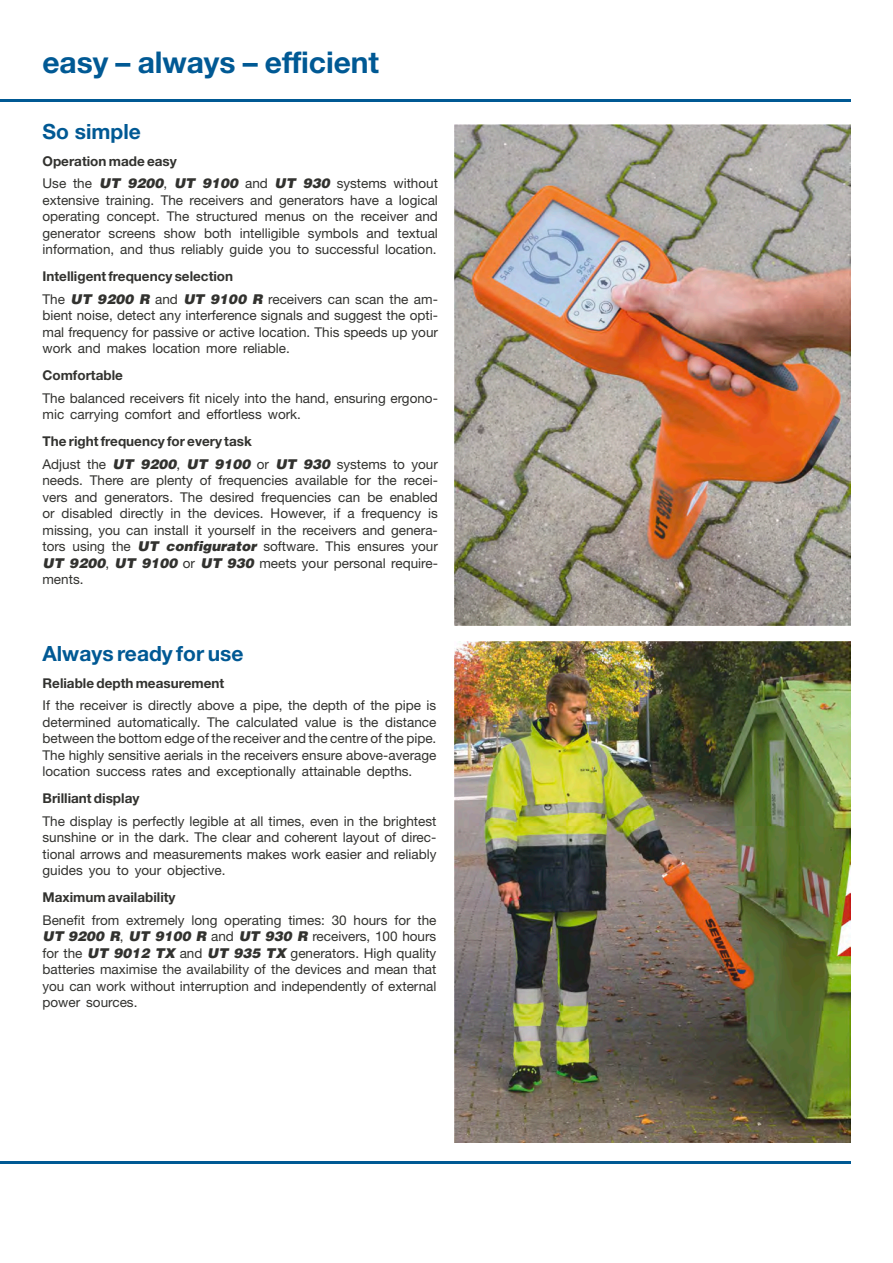
<style>
.page{position:relative;width:893px;height:1263px;background:#fff}
.page>*{position:absolute;margin:0;border:0;box-sizing:border-box;transform-origin:0 0}
.t1{font:700 30px "Helvetica Neue LT";letter-spacing:-.005em;color:#005994}
.t2{font:700 21px "Helvetica Neue LT";color:#005994}
.t3{font:13.5px/16.5px "Helvetica Neue LT";color:#32322f;text-align:justify}
.t4{font:700 13.5px/22.5px "Helvetica Neue LT";color:#32322f}
.s1{font-weight:700}
.s2{font-family:"Airbus Special"}
.s3{font-weight:400}
.s4{font-family:"Airbus Special";font-weight:400}
</style>
<div class="page">
<hr style="left:0;top:1161px;width:851px;height:2px;background:#005994">
<hr style="left:0;top:100px;width:851px;height:2px;background:#005994">
<img style="left:455px;top:124px;width:396px;height:501px">
<img style="left:455px;top:641px;width:396px;height:501px">
<h1 class="t1" style="left:43px;top:52px;width:338px">easy – always – efficient</h1>
<h2 class="t2" style="left:43px;top:124px;width:100px">So simple</h2>
<p class="t3" style="left:43px;top:151px;width:397px;line-height:22.5px"><span class="s1">Operation made easy<br></span>Use the <span class="s2">UT 9200</span>, <span class="s2">UT 9100</span> and <span class="s2">UT 930</span> systems without</p>
<p class="t3" style="left:43px;top:193px;width:397px">extensive training. The receivers and generators have a logical operating concept. The structured menus on the receiver and generator screens show both intelligible symbols and textual information, and thus reliably guide you to successful location.</p>
<p class="t4" style="left:43px;top:266px;width:397px">Intelligent frequency selection<br><span class="s3">The</span> <span class="s4">UT 9200 R</span> <span class="s3">and</span> <span class="s4">UT 9100 R</span> <span class="s3">receivers can scan the am-</span></p>
<p class="t3" style="left:42px;top:309px;width:397px">bient noise, detect any interference signals and suggest the opti&shy;mal frequency for passive or active location. This speeds up your work and makes location more reliable.</p>
<p class="t4" style="left:42px;top:365px;width:82px">Comfortable</p>
<p class="t3" style="left:42px;top:391px;width:397px">The balanced receivers fit nicely into the hand, ensuring ergono&shy;mic carrying comfort and effortless work.</p>
<p class="t4" style="left:42px;top:431px;width:397px">The right frequency for every task<br><span class="s3">Adjust the</span> <span class="s4">UT 9200</span><span class="s3">,</span> <span class="s4">UT 9100</span> <span class="s3">or</span> <span class="s4">UT 930</span> <span class="s3">systems to your</span></p>
<p class="t3" style="left:42px;top:474px;width:397px">needs. There are plenty of frequencies available for the recei&shy;vers and generators. The desired frequencies can be enabled or disabled directly in the devices. However, if a frequency is missing, you can install it yourself in the receivers and genera&shy;tors using the <span class="s2">UT configurator</span> software. This ensures your <span class="s2">UT 9200</span>, <span class="s2">UT 9100</span> or <span class="s2">UT 930</span> meets your personal require&shy;ments.</p>
<h2 class="t2" style="left:43px;top:646px;width:203px">Always ready for use</h2>
<p class="t4" style="left:43px;top:673px;width:183px">Reliable depth measurement</p>
<p class="t3" style="left:43px;top:699px;width:395px">If the receiver is directly above a pipe, the depth of the pipe is determined automatically. The calculated value is the distance between the bottom edge of the receiver and the centre of the pipe.<br>The highly sensitive aerials in the receivers ensure above-average location success rates and exceptionally attainable depths.</p>
<p class="t4" style="left:43px;top:788px;width:98px">Brilliant display</p>
<p class="t3" style="left:42px;top:814px;width:395px">The display is perfectly legible at all times, even in the brightest sunshine or in the dark. The clear and coherent layout of direc&shy;tional arrows and measurements makes work easier and reliably guides you to your objective.</p>
<p class="t4" style="left:42px;top:887px;width:135px">Maximum availability</p>
<p class="t3" style="left:42px;top:913px;width:395px">Benefit from extremely long operating times: 30 hours for the <span class="s2">UT 9200 R</span>, <span class="s2">UT 9100 R</span> and <span class="s2">UT 930 R</span> receivers, 100 hours for the <span class="s2">UT 9012 TX</span> and <span class="s2">UT 935 TX</span> generators. High quality batteries maximise the availability of the devices and mean that you can work without interruption and independently of external power sources.</p>
</div>
